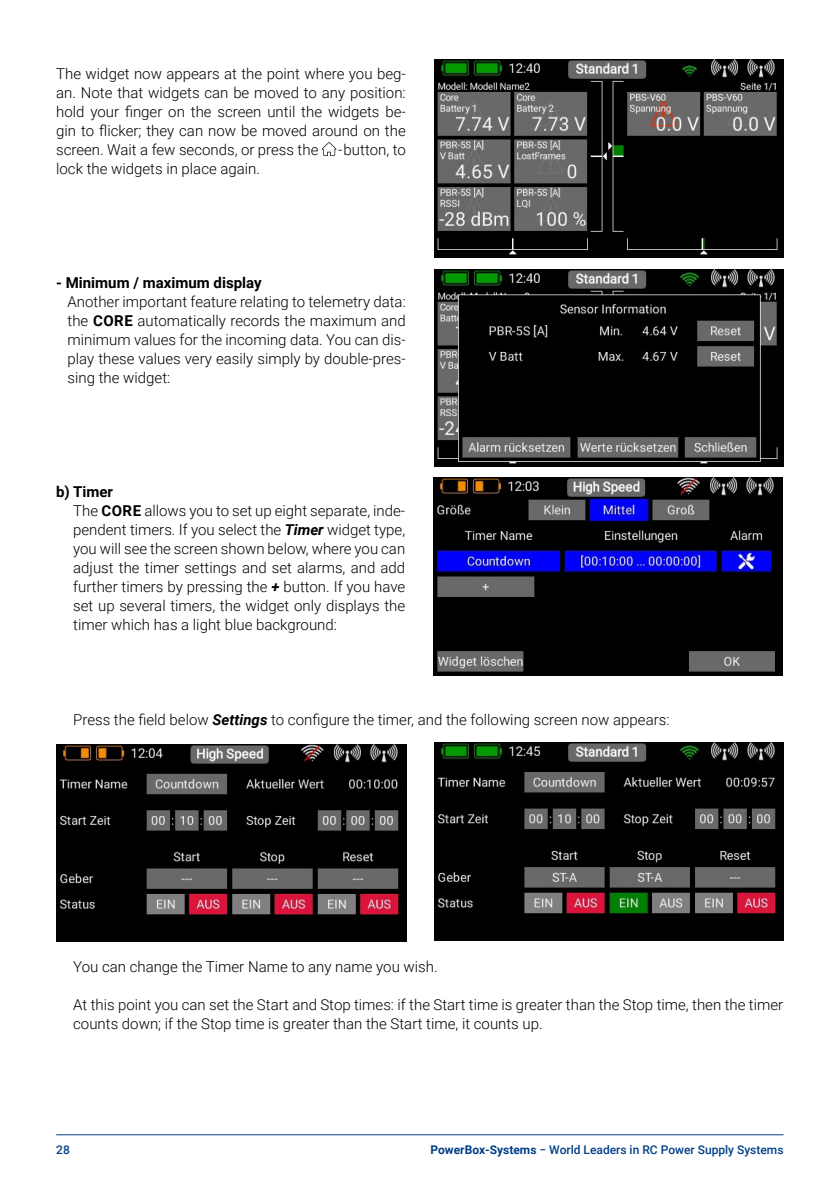
<style>
.page{position:relative;width:840px;height:1191px;background:#fff}
.page>*{position:absolute;margin:0;border:0;box-sizing:border-box;transform-origin:0 0}
.t1{font:300 15px/19px "Roboto";color:#000;text-align:justify}
.t2{font:700 15px "Roboto";color:#000}
.t3{font:500 12px "Roboto";color:#003f89}
.s1{font-weight:700}
.s2{font-weight:700;font-style:italic}
</style>
<div class="page">
<hr style="left:56px;top:1134px;width:727px;height:1px;background:#003f89">
<svg style="left:322px;top:142px;width:14px;height:14px"></svg>
<img style="left:433px;top:478px;width:349px;height:197px">
<img style="left:57px;top:744px;width:349px;height:197px">
<img style="left:434px;top:743px;width:349px;height:197px">
<img style="left:434px;top:269px;width:348px;height:197px">
<img style="left:434px;top:60px;width:348px;height:197px">
<p class="t1" style="left:56px;top:63px;width:351px">The widget now appears at the point where you beg&shy;an. Note that widgets can be moved to any position: hold your finger on the screen until the widgets be&shy;gin to flicker; they can now be moved around on the screen. Wait a few seconds, or press the</p>
<p class="t1" style="left:338px;top:139px;width:69px">-button, to</p>
<p class="t1" style="left:56px;top:158px;width:205px">lock the widgets in place again.</p>
<p class="t2" style="left:56px;top:272px;width:207px">- Minimum / maximum display</p>
<p class="t1" style="left:67px;top:291px;width:339px">Another important feature relating to telemetry data: the <span class="s1">CORE</span> automatically records the maximum and minimum values for the incoming data. You can dis&shy;play these values very easily simply by double-pres&shy;sing the widget:</p>
<p class="t1" style="left:73px;top:481px;width:333px;text-align:left;text-indent:-17px"><span class="s1">b) Timer<br></span>The <span class="s1">CORE</span> allows you to set up eight separate, inde&shy;pendent timers. If you select the <span class="s2">Timer</span> widget type, you will see the screen shown below, where you can adjust the timer settings and set alarms, and add further timers by pressing the <span class="s2">+</span> button. If you have set up several timers, the widget only displays the timer which has a light blue background:</p>
<p class="t1" style="left:73px;top:709px;width:597px">Press the field below <span class="s2">Settings</span> to configure the timer, and the following screen now appears:</p>
<p class="t1" style="left:73px;top:956px;width:366px">You can change the Timer Name to any name you wish.</p>
<p class="t1" style="left:73px;top:994px;width:711px">At this point you can set the Start and Stop times: if the Start time is greater than the Stop time, then the timer counts down; if the Stop time is greater than the Start time, it counts up.</p>
<p class="t3" style="left:56px;top:1141px;width:15px">28</p>
<p class="t3" style="left:430px;top:1141px;width:354px"><span class="s1">PowerBox-Systems</span> − World Leaders in RC Power Supply Systems</p>
</div>
